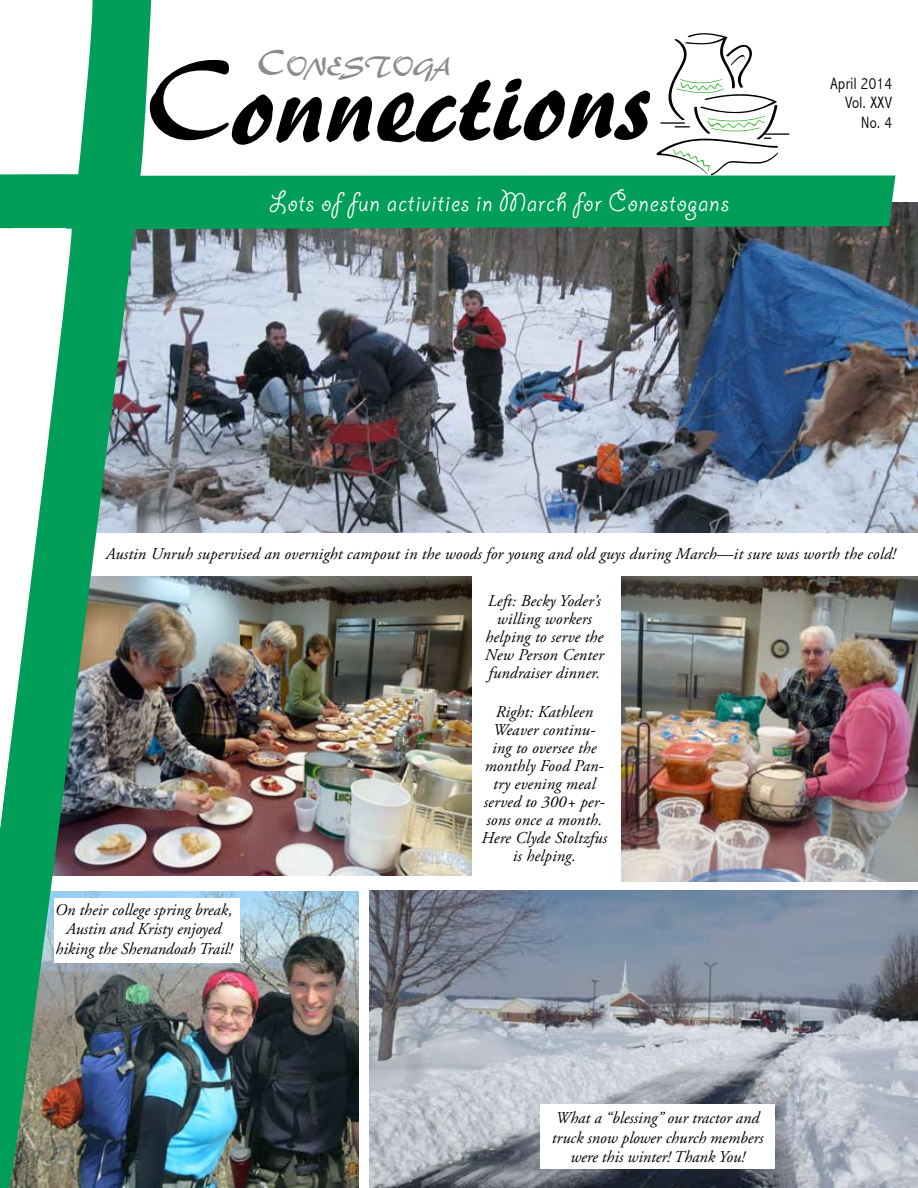
<style>
.page{position:relative;width:918px;height:1188px;background:#fff}
.page>*{position:absolute;margin:0;border:0;box-sizing:border-box;transform-origin:0 0}
.t1{font:115.65px "Brush 445 BT";color:#000}
.t2{font:30px "Giddyup";letter-spacing:.03em;color:#fff}
.t3{font:25.5px "Brush 445 BT";color:#8a8c8e}
.t4{font:italic 16.5px/18px "Adobe Garamond Pro";letter-spacing:.01em;color:#000;text-align:center}
.t5{font:italic 16.5px/19.5px "Adobe Garamond";color:#000;text-align:center}
.t6{font:300 condensed 16.5px/19.5px "Abadi";letter-spacing:.02em;color:#000;text-align:right}
.s1{font-size:36.45px}
</style>
<div class="page">
<img style="left:895px;top:203px;width:23px;height:330px">
<img style="left:895px;top:890px;width:23px;height:298px">
<img style="left:0;top:0;width:895px;height:1188px">
<div style="left:14px;top:228px;width:52px;height:22px;background:#fff"></div>
<svg style="left:0;top:231px;width:70px;height:595px"></svg>
<img style="left:621px;top:576px;width:297px;height:306px">
<div style="left:54px;top:898px;width:186px;height:65px;background:#fff"></div>
<h3 class="t3" style="left:257px;top:51px;width:196px"><span class="s1">C</span>ONESTOGA</h3>
<h1 class="t1" style="left:144px;top:34px;width:514px;rotate:-1deg">Connections</h1>
<h2 class="t2" style="left:270px;top:185px;width:461px">Lots of fun activities in March for Conestogans</h2>
<p class="t6" style="left:831px;top:74px;width:63px">April 2014<br>Vol. XXV</p>
<p class="t6" style="left:861px;top:113px;width:32px">No. 4</p>
<p class="t4" style="left:106px;top:545px;width:791px">Austin Unruh supervised an overnight campout in the woods for young and old guys during March—it sure was worth the cold!</p>
<p class="t5" style="left:55px;top:901px;width:179px">On their college spring break,<br>Austin and Kristy enjoyed hiking the Shenandoah Trail!</p>
<p class="t4" style="left:485px;top:593px;width:120px">Left: Becky Yoder’s willing workers helping to serve the<br>New Person Center fundraiser dinner.</p>
<p class="t4" style="left:482px;top:704px;width:127px">Right: Kathleen<br>Weaver continu&shy;ing to oversee the monthly Food Pan&shy;try evening meal served to 300+ per&shy;sons once a month.<br>Here Clyde Stoltzfus is helping.</p>
<p class="t5" style="left:552px;top:1109px;width:213px">What a “blessing” our tractor and truck snow plower church members were this winter! Thank You!</p>
</div>
